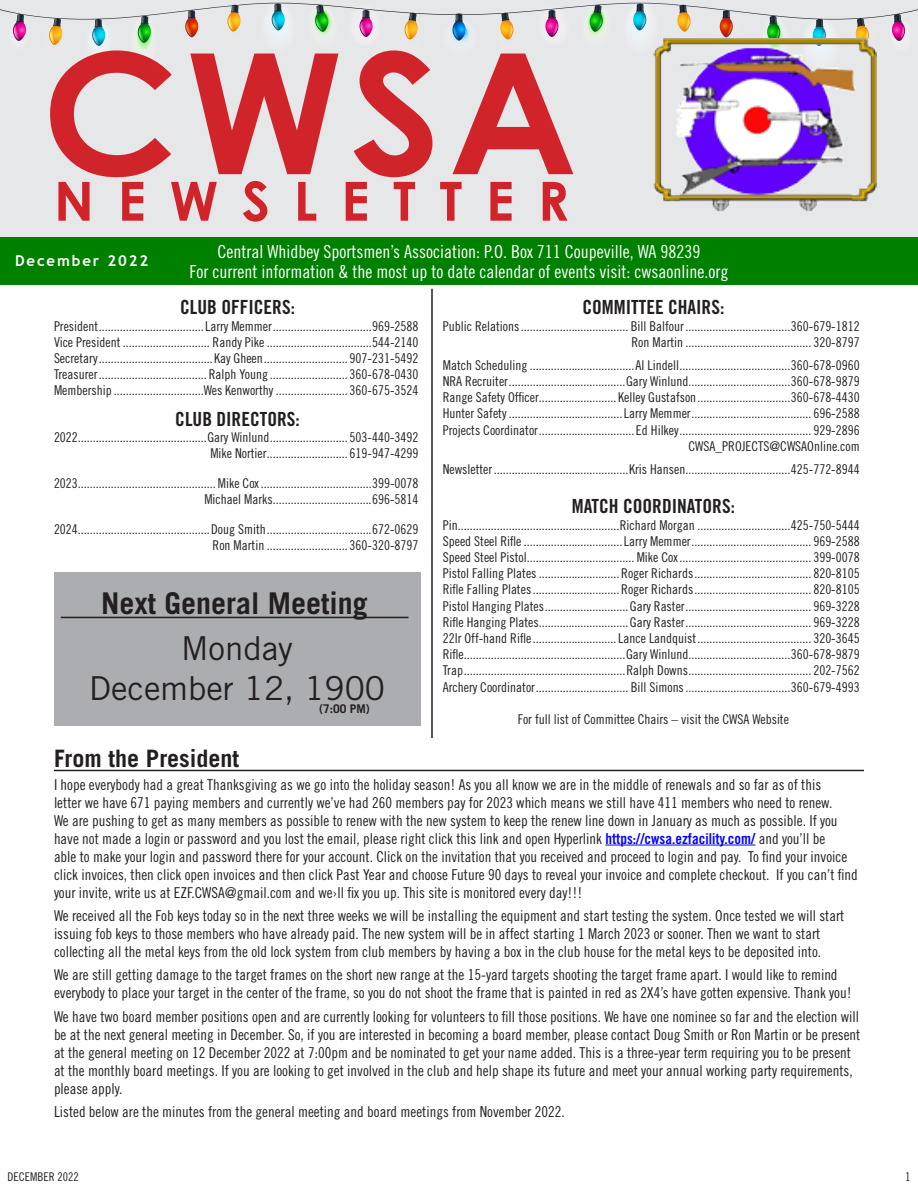
<style>
.page{position:relative;width:918px;height:1188px;background:#fff}
.page>*{position:absolute;margin:0;border:0;box-sizing:border-box;transform-origin:0 0}
.Masthead{font:700 168px "Century Gothic";color:#d1232a;scale:1.04 1}
.Masthead-2{font:700 54px "Century Gothic";letter-spacing:.44em;color:#d1232a}
.t1{font:33px "Trade Gothic";color:#231f20}
.t2{font:700 30px "Trade Gothic";color:#231f20}
.t3{font:700 24px "Trade Gothic";color:#231f20}
.Byline{font:19.5px "Trade Gothic Bold Cond Twenty";color:#231f20}
.Club_Member_Headers{font:19.5px "Trade Gothic Bold Cond Twenty";color:#231f20}
.Heading_6{font:18px "Trade Gothic Cond Eighteen";color:#fff}
.Body{font:15px/18px "Trade Gothic Cond Eighteen";color:#231f20}
.Date{font:700 15px "Trebuchet MS";letter-spacing:.125em;color:#fff}
.Byline-2{font:13.5px "Trade Gothic Cond Eighteen";color:#231f20}
.t4{font:12px "Trade Gothic Cond Eighteen";color:#231f20}
.t5{font:700 12px "Trade Gothic";color:#231f20}
.s1{font-family:"Trade Gothic Bold Cond Twenty";color:#00f}
</style>
<div class="page">
<div style="left:0;top:0;width:918px;height:244px;background:#e6e7e9"></div>
<svg style="left:0;top:2px;width:918px;height:81px"></svg>
<div style="left:0;top:238px;width:918px;height:47px;background:#008000"></div>
<img style="left:653px;top:39px;width:223px;height:173px">
<div style="left:54px;top:572px;width:367px;height:154px;background:#acadb1"></div>
<hr style="left:431px;top:289px;width:2px;height:449px;background:#231f20">
<hr style="left:61px;top:617px;width:347px;height:1px;background:#231f20">
<hr style="left:54px;top:770px;width:810px;height:1px;background:#231f20">
<hr style="left:605px;top:845px;width:150px;height:1px;background:#00f">
<p class="Masthead" style="left:42px;top:-14px;width:517px">CWSA</p>
<p class="Masthead-2" style="left:54px;top:160px;width:517px">NEWSLETTER</p>
<p class="Date" style="left:15px;top:251px;width:135px">December 2022</p>
<p class="Heading_6" style="left:217px;top:241px;width:485px">Central Whidbey Sportsmen’s Association: P.O. Box 711 Coupeville, WA 98239</p>
<p class="Heading_6" style="left:190px;top:261px;width:540px">For current information &amp; the most up to date calendar of events visit: cwsaonline.org</p>
<p class="Club_Member_Headers" style="left:180px;top:296px;width:116px">CLUB OFFICERS:</p>
<p class="Byline-2" style="left:54px;top:318px;width:366px">President...................................Larry Memmer.................................969-2588</p>
<p class="Byline-2" style="left:54px;top:334px;width:366px">Vice President ............................. Randy Pike ...................................544-2140</p>
<p class="Byline-2" style="left:54px;top:350px;width:366px">Secretary......................................Kay Gheen............................ 907-231-5492</p>
<p class="Byline-2" style="left:54px;top:366px;width:366px">Treasurer.................................... Ralph Young .......................... 360-678-0430</p>
<p class="Byline-2" style="left:54px;top:383px;width:366px">Membership ..............................Wes Kenworthy ........................ 360-675-3524</p>
<p class="Club_Member_Headers" style="left:175px;top:407px;width:126px">CLUB DIRECTORS:</p>
<p class="Byline-2" style="left:54px;top:429px;width:366px">2022...........................................Gary Winlund.......................... 503-440-3492</p>
<p class="Byline-2" style="left:210px;top:445px;width:210px">Mike Nortier........................... 619-947-4299</p>
<p class="Byline-2" style="left:54px;top:475px;width:366px">2023..............................................Mike Cox.....................................399-0078</p>
<p class="Byline-2" style="left:204px;top:491px;width:216px">Michael Marks.................................696-5814</p>
<p class="Byline-2" style="left:54px;top:521px;width:366px">2024............................................Doug Smith...................................672-0629</p>
<p class="Byline-2" style="left:213px;top:537px;width:207px">Ron Martin ........................... 360-320-8797</p>
<p class="t2" style="left:101px;top:585px;width:268px">Next General Meeting</p>
<p class="t1" style="left:181px;top:629px;width:113px">Monday</p>
<p class="t1" style="left:89px;top:668px;width:298px">December 12, 1900</p>
<p class="t5" style="left:319px;top:701px;width:52px">(7:00 PM)</p>
<p class="Byline" style="left:582px;top:296px;width:143px">COMMITTEE CHAIRS:</p>
<p class="Byline-2" style="left:443px;top:318px;width:419px">Public Relations.................................... Bill Balfour...................................360-679-1812</p>
<p class="Byline-2" style="left:631px;top:334px;width:230px">Ron Martin .......................................... 320-8797</p>
<p class="Byline-2" style="left:443px;top:357px;width:419px">Match Scheduling ...................................Al Lindell.....................................360-678-0960</p>
<p class="Byline-2" style="left:443px;top:373px;width:419px">NRA Recruiter.......................................Gary Winlund..................................360-678-9879</p>
<p class="Byline-2" style="left:443px;top:389px;width:419px">Range Safety Officer.......................... Kelley Gustafson...............................360-678-4430</p>
<p class="Byline-2" style="left:443px;top:406px;width:419px">Hunter Safety ......................................Larry Memmer........................................ 696-2588</p>
<p class="Byline-2" style="left:443px;top:422px;width:419px">Projects Coordinator................................Ed Hilkey............................................ 929-2896</p>
<p class="Byline-2" style="left:689px;top:438px;width:173px">CWSA_PROJECTS@CWSAOnline.com</p>
<p class="Byline-2" style="left:443px;top:461px;width:419px">Newsletter.............................................Kris Hansen...................................425-772-8944</p>
<p class="Byline" style="left:572px;top:495px;width:165px">MATCH COORDINATORS:</p>
<p class="Byline-2" style="left:443px;top:517px;width:419px">Pin......................................................Richard Morgan ...............................425-750-5444</p>
<p class="Byline-2" style="left:443px;top:533px;width:419px">Speed Steel Rifle .................................Larry Memmer........................................ 969-2588</p>
<p class="Byline-2" style="left:443px;top:549px;width:419px">Speed Steel Pistol.................................... Mike Cox............................................ 399-0078</p>
<p class="Byline-2" style="left:443px;top:565px;width:419px">Pistol Falling Plates ........................... Roger Richards....................................... 820-8105</p>
<p class="Byline-2" style="left:443px;top:582px;width:419px">Rifle Falling Plates............................. Roger Richards....................................... 820-8105</p>
<p class="Byline-2" style="left:443px;top:598px;width:419px">Pistol Hanging Plates............................Gary Raster.......................................... 969-3228</p>
<p class="Byline-2" style="left:443px;top:614px;width:419px">Rifle Hanging Plates..............................Gary Raster.......................................... 969-3228</p>
<p class="Byline-2" style="left:443px;top:630px;width:419px">22lr Off-hand Rifle............................Lance Landquist...................................... 320-3645</p>
<p class="Byline-2" style="left:443px;top:646px;width:419px">Rifle......................................................Gary Winlund..................................360-678-9879</p>
<p class="Byline-2" style="left:443px;top:663px;width:419px">Trap......................................................Ralph Downs......................................... 202-7562</p>
<p class="Byline-2" style="left:443px;top:679px;width:419px">Archery Coordinator............................... Bill Simons...................................360-679-4993</p>
<p class="Byline-2" style="left:518px;top:711px;width:273px">For full list of Committee Chairs – visit the CWSA Website</p>
<p class="t3" style="left:54px;top:744px;width:187px">From the President</p>
<p class="Body" style="left:54px;top:775px;width:805px">I hope everybody had a great Thanksgiving as we go into the holiday season! As you all know we are in the middle of renewals and so far as of this<br>letter we have 671 paying members and currently we’ve had 260 members pay for 2023 which means we still have 411 members who need to renew.<br>We are pushing to get as many members as possible to renew with the new system to keep the renew line down in January as much as possible. If you have not made a login or password and you lost the email, please right click this link and open Hyperlink <span class="s1">https://cwsa.ezfacility.com/</span> and you’ll be<br>able to make your login and password there for your account. Click on the invitation that you received and proceed to login and pay. To find your invoice click invoices, then click open invoices and then click Past Year and choose Future 90 days to reveal your invoice and complete checkout. If you can’t find your invite, write us at EZF.CWSA@gmail.com and we›ll fix you up. This site is monitored every day!!!</p>
<p class="Body" style="left:54px;top:906px;width:792px">We received all the Fob keys today so in the next three weeks we will be installing the equipment and start testing the system. Once tested we will start issuing fob keys to those members who have already paid. The new system will be in affect starting 1 March 2023 or sooner. Then we want to start collecting all the metal keys from the old lock system from club members by having a box in the club house for the metal keys to be deposited into.</p>
<p class="Body" style="left:54px;top:966px;width:799px">We are still getting damage to the target frames on the short new range at the 15-yard targets shooting the target frame apart. I would like to remind everybody to place your target in the center of the frame, so you do not shoot the frame that is painted in red as 2X4’s have gotten expensive. Thank you!</p>
<p class="Body" style="left:54px;top:1007px;width:808px">We have two board member positions open and are currently looking for volunteers to fill those positions. We have one nominee so far and the election will be at the next general meeting in December. So, if you are interested in becoming a board member, please contact Doug Smith or Ron Martin or be present at the general meeting on 12 December 2022 at 7:00pm and be nominated to get your name added. This is a three-year term requiring you to be present at the monthly board meetings. If you are looking to get involved in the club and help shape its future and meet your annual working party requirements, please apply.</p>
<p class="Body" style="left:54px;top:1103px;width:512px">Listed below are the minutes from the general meeting and board meetings from November 2022.</p>
<p class="t4" style="left:8px;top:1169px;width:73px">DECEMBER 2022</p>
<p class="t4" style="left:905px;top:1169px;width:7px">1</p>
</div>
